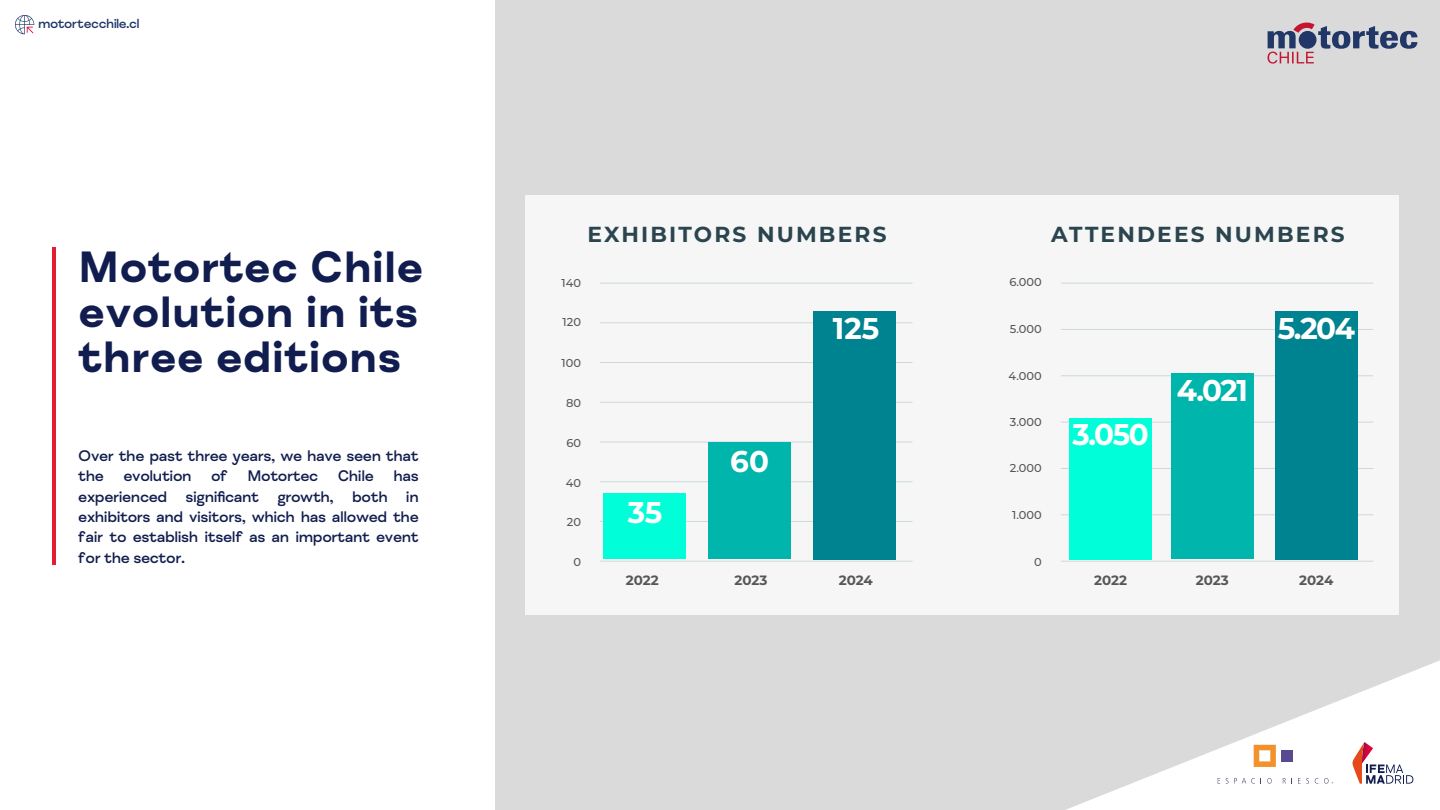
<style>
.page{position:relative;width:1440px;height:810px;background:#fff}
.page>*{position:absolute;margin:0;border:0;box-sizing:border-box;transform-origin:0 0}
.t1{font:700 45px/45px "FS Meridian";color:#111d4e;text-align:justify}
.t2{font:700 30px "Montserrat";letter-spacing:-.05em;color:#fff}
.t3{font:700 21.75px "Montserrat";letter-spacing:.1em;color:#2b454e}
.t4{font:500 15.75px/20.4px "FS Meridian";letter-spacing:-.025em;color:#111d4e;text-align:justify}
.t5{font:700 13.5px "Montserrat";color:#575756}
.t6{font:500 13.5px "FS Meridian";letter-spacing:-.025em;color:#203768}
.t7{font:500 11.4px "Montserrat";color:#575756}
</style>
<div class="page">
<div style="left:495px;top:0;width:945px;height:810px;background:#dadada"></div>
<svg style="left:15px;top:15px;width:19px;height:19px"></svg>
<svg style="left:1268px;top:22px;width:150px;height:42px"></svg>
<svg style="left:1066px;top:660px;width:374px;height:150px"></svg>
<svg style="left:1352px;top:742px;width:61px;height:42px;background:#ddc9cd"></svg>
<div style="left:1281px;top:750px;width:11px;height:11px;background:#594990"></div>
<svg style="left:1226px;top:778px;width:29px;height:6px"></svg>
<svg style="left:1261px;top:778px;width:11px;height:6px"></svg>
<svg style="left:1218px;top:778px;width:2px;height:6px"></svg>
<svg style="left:1298px;top:778px;width:11px;height:6px"></svg>
<svg style="left:1315px;top:778px;width:3px;height:6px"></svg>
<svg style="left:1324px;top:778px;width:9px;height:6px"></svg>
<svg style="left:1283px;top:778px;width:9px;height:6px"></svg>
<svg style="left:1254px;top:745px;width:22px;height:22px"></svg>
<hr style="left:52px;top:247px;width:4px;height:317px;background:#e41d32">
<div style="left:525px;top:195px;width:874px;height:420px;background:#f6f6f6"></div>
<hr style="left:600px;top:402px;width:313px;height:1px;background:#ccd8dc">
<hr style="left:600px;top:442px;width:313px;height:1px;background:#ccd8dc">
<hr style="left:600px;top:283px;width:313px;height:1px;background:#ccd8dc">
<hr style="left:600px;top:322px;width:313px;height:1px;background:#ccd8dc">
<hr style="left:600px;top:362px;width:313px;height:1px;background:#ccd8dc">
<hr style="left:600px;top:481px;width:313px;height:1px;background:#ccd8dc">
<hr style="left:600px;top:521px;width:313px;height:1px;background:#ccd8dc">
<hr style="left:600px;top:561px;width:313px;height:1px;background:#ccd8dc">
<div style="left:604px;top:493px;width:82px;height:66px;background:#00ffd8"></div>
<div style="left:709px;top:443px;width:82px;height:116px;background:#00b6ac"></div>
<div style="left:813px;top:311px;width:83px;height:248px;background:#008390"></div>
<hr style="left:1061px;top:375px;width:312px;height:1px;background:#ccd8dc">
<hr style="left:1061px;top:422px;width:312px;height:1px;background:#ccd8dc">
<hr style="left:1061px;top:283px;width:312px;height:1px;background:#ccd8dc">
<hr style="left:1061px;top:329px;width:312px;height:1px;background:#ccd8dc">
<hr style="left:1061px;top:468px;width:312px;height:1px;background:#ccd8dc">
<hr style="left:1061px;top:514px;width:312px;height:1px;background:#ccd8dc">
<hr style="left:1061px;top:561px;width:312px;height:1px;background:#ccd8dc">
<div style="left:1069px;top:418px;width:83px;height:141px;background:#00ffd8"></div>
<div style="left:1171px;top:373px;width:83px;height:186px;background:#00b6ac"></div>
<div style="left:1275px;top:311px;width:83px;height:248px;background:#008390"></div>
<p class="t6" style="left:38px;top:16px;width:103px">motortecchile.cl</p>
<h1 class="t1" style="left:78px;top:246px;width:347px">Motortec Chile evolution in its three editions</h1>
<p class="t4" style="left:78px;top:446px;width:342px">Over the past three years, we have seen that the evolution of Motortec Chile has experienced significant growth, both in exhibitors and visitors, which has allowed the fair to establish itself as an important event for the sector.</p>
<h3 class="t3" style="left:588px;top:219px;width:300px">EXHIBITORS NUMBERS</h3>
<p class="t7" style="left:562px;top:275px;width:21px">140</p>
<p class="t7" style="left:563px;top:314px;width:20px">120</p>
<p class="t7" style="left:562px;top:355px;width:21px">100</p>
<p class="t7" style="left:566px;top:395px;width:16px">80</p>
<p class="t7" style="left:566px;top:435px;width:16px">60</p>
<p class="t7" style="left:566px;top:475px;width:17px">40</p>
<p class="t7" style="left:567px;top:514px;width:16px">20</p>
<p class="t7" style="left:573px;top:554px;width:9px">0</p>
<h2 class="t2" style="left:628px;top:491px;width:36px">35</h2>
<h2 class="t2" style="left:730px;top:439px;width:40px">60</h2>
<h2 class="t2" style="left:833px;top:306px;width:48px">125</h2>
<p class="t5" style="left:626px;top:571px;width:34px">2022</p>
<p class="t5" style="left:734px;top:571px;width:34px">2023</p>
<p class="t5" style="left:839px;top:571px;width:36px">2024</p>
<h3 class="t3" style="left:1051px;top:219px;width:295px">ATTENDEES NUMBERS</h3>
<p class="t7" style="left:1009px;top:274px;width:34px">6.000</p>
<p class="t7" style="left:1010px;top:321px;width:33px">5.000</p>
<p class="t7" style="left:1009px;top:368px;width:35px">4.000</p>
<p class="t7" style="left:1010px;top:414px;width:33px">3.000</p>
<p class="t7" style="left:1010px;top:460px;width:34px">2.000</p>
<h2 class="t2" style="left:1072px;top:413px;width:78px">3.050</h2>
<h2 class="t2" style="left:1177px;top:369px;width:72px">4.021</h2>
<h2 class="t2" style="left:1278px;top:306px;width:79px">5.204</h2>
<p class="t7" style="left:1012px;top:507px;width:31px">1.000</p>
<p class="t7" style="left:1034px;top:554px;width:9px">0</p>
<p class="t5" style="left:1094px;top:571px;width:34px">2022</p>
<p class="t5" style="left:1196px;top:571px;width:34px">2023</p>
<p class="t5" style="left:1299px;top:571px;width:36px">2024</p>
</div>
